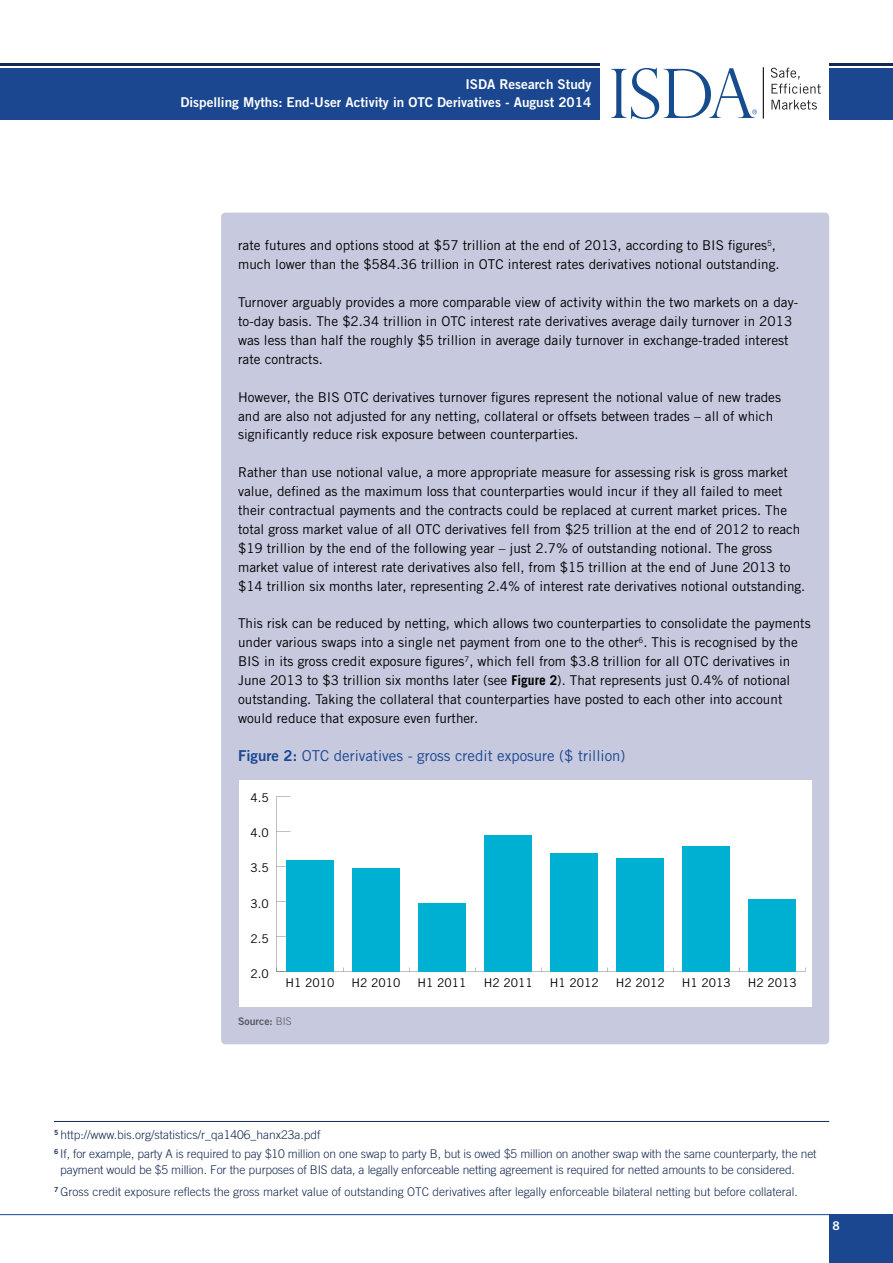
<style>
.page{position:relative;width:893px;height:1263px;background:#fff}
.page>*{position:absolute;margin:0;border:0;box-sizing:border-box;transform-origin:0 0}
.t1{font:15px "Trade Gothic";color:#1a4790}
.t2{font:13.5px/18.9px "Trade Gothic LT Std";color:#000}
.t3{font:13.5px/18px "Trade Gothic LT Std Bd 2";color:#fff;text-align:right}
.t4{font:300 12px/18.9px "Trade Gothic LT Std";letter-spacing:-.01em;color:#152a52}
.t5{font:12px "Trade Gothic LT Std";color:#000}
.t6{font:12px "Trade Gothic Bold Two";color:#fff}
.t7{font:10.5px "Trade Gothic Bold Two";color:#58595b}
.s1{font-weight:700}
.s2{font-family:"Trade Gothic LT Std Bd 2"}
.s3{font-family:"Trade Gothic";font-weight:300}
</style>
<div class="page">
<div style="left:0;top:68px;width:600px;height:51px;background:#1a4790"></div>
<div style="left:829px;top:68px;width:64px;height:51px;background:#1a4790"></div>
<hr style="left:0;top:64px;width:600px;height:2px;background:#152a52">
<hr style="left:829px;top:64px;width:64px;height:2px;background:#152a52">
<div style="left:829px;top:1214px;width:64px;height:49px;background:#1a4790"></div>
<svg style="left:771px;top:68px;width:50px;height:26px"></svg>
<svg style="left:771px;top:100px;width:46px;height:10px"></svg>
<hr style="left:763px;top:67px;width:1px;height:51px;background:#231f20">
<svg style="left:611px;top:68px;width:146px;height:51px"></svg>
<hr style="left:0;top:1214px;width:829px;height:1px;background:#1a4790">
<hr style="left:54px;top:1121px;width:775px;height:1px;background:#152a52">
<div style="left:221px;top:213px;width:608px;height:831px;background:#c7c9df;border-radius:4px"></div>
<div style="left:239px;top:780px;width:572px;height:226px;background:#fff"></div>
<div style="left:286px;top:860px;width:48px;height:112px;background:#00b0d2"></div>
<div style="left:352px;top:868px;width:48px;height:104px;background:#00b0d2"></div>
<div style="left:418px;top:903px;width:48px;height:69px;background:#00b0d2"></div>
<div style="left:484px;top:835px;width:48px;height:137px;background:#00b0d2"></div>
<div style="left:550px;top:853px;width:48px;height:119px;background:#00b0d2"></div>
<div style="left:616px;top:859px;width:48px;height:113px;background:#00b0d2"></div>
<div style="left:683px;top:846px;width:47px;height:126px;background:#00b0d2"></div>
<div style="left:749px;top:899px;width:47px;height:73px;background:#00b0d2"></div>
<p class="t3" style="left:180px;top:75px;width:412px">ISDA Research Study<br>Dispelling Myths: End-User Activity in OTC Derivatives - August 2014</p>
<p class="t2" style="left:238px;top:236px;width:543px">rate futures and options stood at $57 trillion at the end of 2013, according to BIS figures<sup>5</sup>, much lower than the $584.36 trillion in OTC interest rates derivatives notional outstanding.</p>
<p class="t2" style="left:238px;top:293px;width:562px">Turnover arguably provides a more comparable view of activity within the two markets on a day&shy;to-day basis. The $2.34 trillion in OTC interest rate derivatives average daily turnover in 2013 was less than half the roughly $5 trillion in average daily turnover in exchange-traded interest rate contracts.</p>
<p class="t2" style="left:238px;top:387px;width:544px">However, the BIS OTC derivatives turnover figures represent the notional value of new trades and are also not adjusted for any netting, collateral or offsets between trades – all of which significantly reduce risk exposure between counterparties.</p>
<p class="t2" style="left:238px;top:463px;width:569px">Rather than use notional value, a more appropriate measure for assessing risk is gross market value, defined as the maximum loss that counterparties would incur if they all failed to meet their contractual payments and the contracts could be replaced at current market prices. The total gross market value of all OTC derivatives fell from $25 trillion at the end of 2012 to reach $19 trillion by the end of the following year – just 2.7% of outstanding notional. The gross market value of interest rate derivatives also fell, from $15 trillion at the end of June 2013 to $14 trillion six months later, representing 2.4% of interest rate derivatives notional outstanding.</p>
<p class="t2" style="left:238px;top:614px;width:574px">This risk can be reduced by netting, which allows two counterparties to consolidate the payments under various swaps into a single net payment from one to the other<sup>6</sup>. This is recognised by the BIS in its gross credit exposure figures<sup>7</sup>, which fell from $3.8 trillion for all OTC derivatives in June 2013 to $3 trillion six months later (see <span class="s1">Figure 2</span>). That represents just 0.4% of notional outstanding. Taking the collateral that counterparties have posted to each other into account would reduce that exposure even further.</p>
<p class="t1" style="left:238px;top:746px;width:389px"><span class="s2">Figure 2:</span> OTC derivatives - gross credit exposure ($ trillion)</p>
<p class="t5" style="left:250px;top:791px;width:20px">4.5</p>
<p class="t5" style="left:250px;top:826px;width:20px">4.0</p>
<p class="t5" style="left:250px;top:861px;width:20px">3.5</p>
<p class="t5" style="left:250px;top:896px;width:20px">3.0</p>
<p class="t5" style="left:250px;top:931px;width:20px">2.5</p>
<p class="t5" style="left:250px;top:966px;width:20px">2.0</p>
<p class="t5" style="left:285px;top:975px;width:50px">H1 2010</p>
<p class="t5" style="left:352px;top:975px;width:50px">H2 2010</p>
<p class="t5" style="left:418px;top:975px;width:50px">H1 2011</p>
<p class="t5" style="left:484px;top:975px;width:50px">H2 2011</p>
<p class="t5" style="left:550px;top:975px;width:50px">H1 2012</p>
<p class="t5" style="left:616px;top:975px;width:50px">H2 2012</p>
<p class="t5" style="left:682px;top:975px;width:50px">H1 2013</p>
<p class="t5" style="left:748px;top:975px;width:50px">H2 2013</p>
<p class="t7" style="left:238px;top:1015px;width:55px">Source: <span class="s3">BIS</span></p>
<p class="t4" style="left:54px;top:1125px;width:764px"><sup>5</sup> http://www.bis.org/statistics/r_qa1406_hanx23a.pdf<br><sup>6</sup> If, for example, party A is required to pay $10 million on one swap to party B, but is owed $5 million on another swap with the same counterparty, the net</p>
<p class="t4" style="left:54px;top:1159px;width:745px;line-height:21.3px;text-align:center">payment would be $5 million. For the purposes of BIS data, a legally enforceable netting agreement is required for netted amounts to be considered.<br><sup>7</sup> Gross credit exposure reflects the gross market value of outstanding OTC derivatives after legally enforceable bilateral netting but before collateral.</p>
<p class="t6" style="left:833px;top:1219px;width:9px">8</p>
</div>
